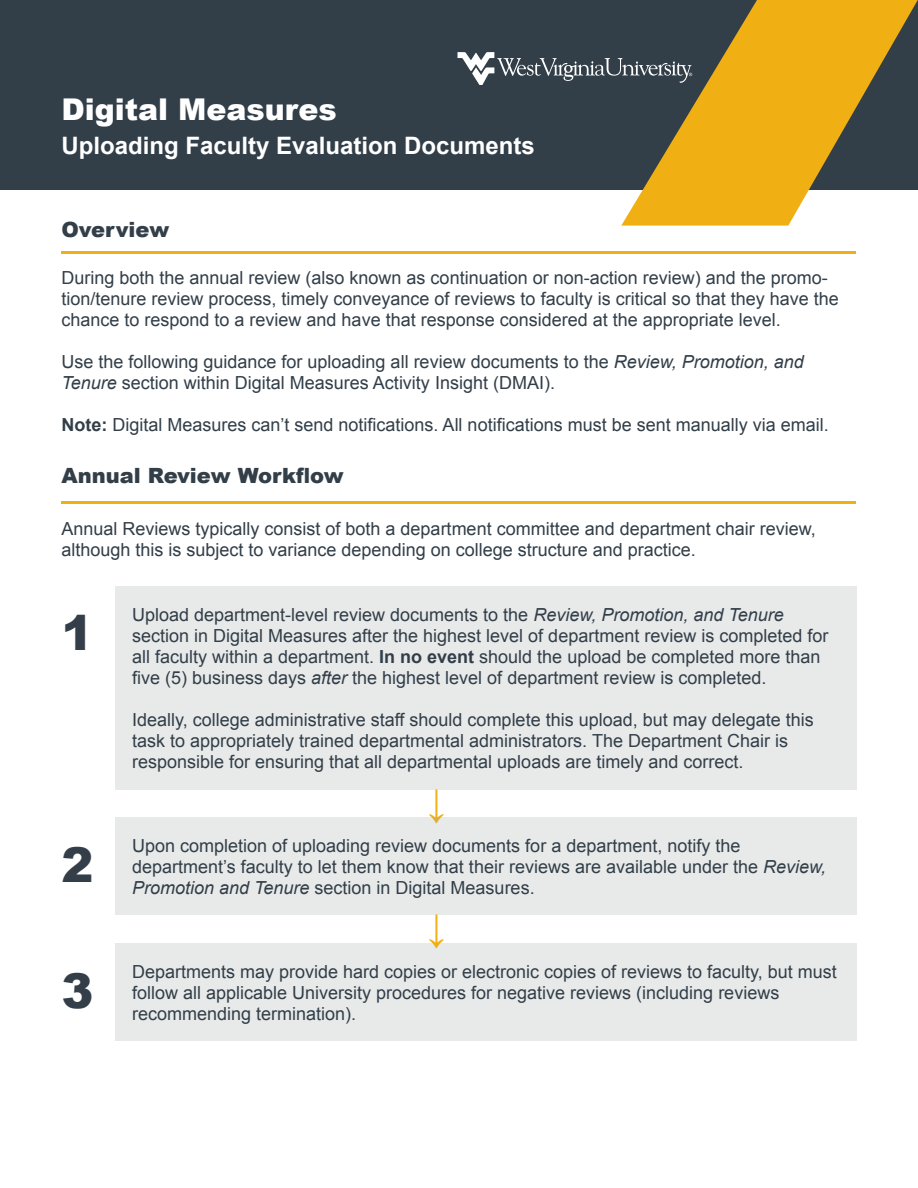
<style>
.page{position:relative;width:918px;height:1188px;background:#fff}
.page>*{position:absolute;margin:0;border:0;box-sizing:border-box;transform-origin:0 0}
.Section_Header{font:900 48px "Arial";color:#333e49}
.t1{font:700 39px "Arial";color:#f0af13}
.Document_Title{font:900 30px "Arial";color:#fff}
.Sub_Title{font:700 24px "Arial";color:#fff}
.Section_Header-2{font:900 21px "Arial";color:#323e48}
.Body_Text{font:18px/21px "Arial";color:#323e48}
.s1{font-style:italic}
.s2{font-weight:700}
</style>
<div class="page">
<div style="left:0;top:0;width:918px;height:190px;background:#323e48"></div>
<svg style="left:621px;top:0;width:297px;height:226px;fill:#f0af13"></svg>
<hr style="left:62px;top:251px;width:794px;height:3px;background:#f0af13">
<svg style="left:458px;top:52px;width:234px;height:32px"></svg>
<div style="left:115px;top:586px;width:741px;height:203px;background:#e8eaea"></div>
<hr style="left:62px;top:501px;width:794px;height:3px;background:#f0af13">
<div style="left:115px;top:818px;width:741px;height:97px;background:#e8eaea"></div>
<div style="left:115px;top:943px;width:741px;height:98px;background:#e8eaea"></div>
<h1 class="Document_Title" style="left:62px;top:87px;width:277px">Digital Measures</h1>
<h2 class="Sub_Title" style="left:62px;top:130px;width:475px">Uploading Faculty Evaluation Documents</h2>
<h3 class="Section_Header-2" style="left:62px;top:215px;width:109px">Overview</h3>
<p class="Body_Text" style="left:62px;top:267px;width:779px">During both the annual review (also known as continuation or non-action review) and the promo&shy;tion/tenure review process, timely conveyance of reviews to faculty is critical so that they have the chance to respond to a review and have that response considered at the appropriate level.</p>
<p class="Body_Text" style="left:62px;top:351px;width:744px">Use the following guidance for uploading all review documents to the <span class="s1">Review, Promotion, and</span></p>
<p class="Body_Text" style="left:62px;top:372px;width:495px"><span class="s1">Tenure</span> section within Digital Measures Activity Insight (DMAI).</p>
<p class="Body_Text" style="left:62px;top:414px;width:769px"><span class="s2">Note:</span> Digital Measures can’t send notifications. All notifications must be sent manually via email.</p>
<h3 class="Section_Header-2" style="left:62px;top:461px;width:284px">Annual Review Workflow</h3>
<p class="Body_Text" style="left:62px;top:519px;width:756px">Annual Reviews typically consist of both a department committee and department chair review, although this is subject to variance depending on college structure and practice.</p>
<h3 class="Section_Header" style="left:62px;top:598px;width:34px">1</h3>
<h3 class="Section_Header" style="left:62px;top:830px;width:34px">2</h3>
<h3 class="Section_Header" style="left:62px;top:956px;width:34px">3</h3>
<p class="Body_Text" style="left:132px;top:604px;width:653px">Upload department-level review documents to the <span class="s1">Review, Promotion, and Tenure</span></p>
<p class="Body_Text" style="left:132px;top:625px;width:698px">section in Digital Measures after the highest level of department review is completed for all faculty within a department. <span class="s2">In no event</span> should the upload be completed more than five (5) business days <span class="s1">after</span> the highest level of department review is completed.</p>
<p class="Body_Text" style="left:132px;top:709px;width:683px">Ideally, college administrative staff should complete this upload, but may delegate this task to appropriately trained departmental administrators. The Department Chair is</p>
<p class="Body_Text" style="left:132px;top:751px;width:613px">responsible for ensuring that all departmental uploads are timely and correct.</p>
<h2 class="t1" style="left:427px;top:776px;width:21px">↓</h2>
<p class="Body_Text" style="left:132px;top:836px;width:610px">Upon completion of uploading review documents for a department, notify the</p>
<p class="Body_Text" style="left:132px;top:857px;width:696px">department’s faculty to let them know that their reviews are available under the <span class="s1">Review,</span></p>
<p class="Body_Text" style="left:132px;top:878px;width:404px"><span class="s1">Promotion and Tenure</span> section in Digital Measures.</p>
<h2 class="t1" style="left:427px;top:901px;width:21px">↓</h2>
<p class="Body_Text" style="left:132px;top:962px;width:706px">Departments may provide hard copies or electronic copies of reviews to faculty, but must follow all applicable University procedures for negative reviews (including reviews</p>
<p class="Body_Text" style="left:132px;top:1004px;width:226px">recommending termination).</p>
</div>
